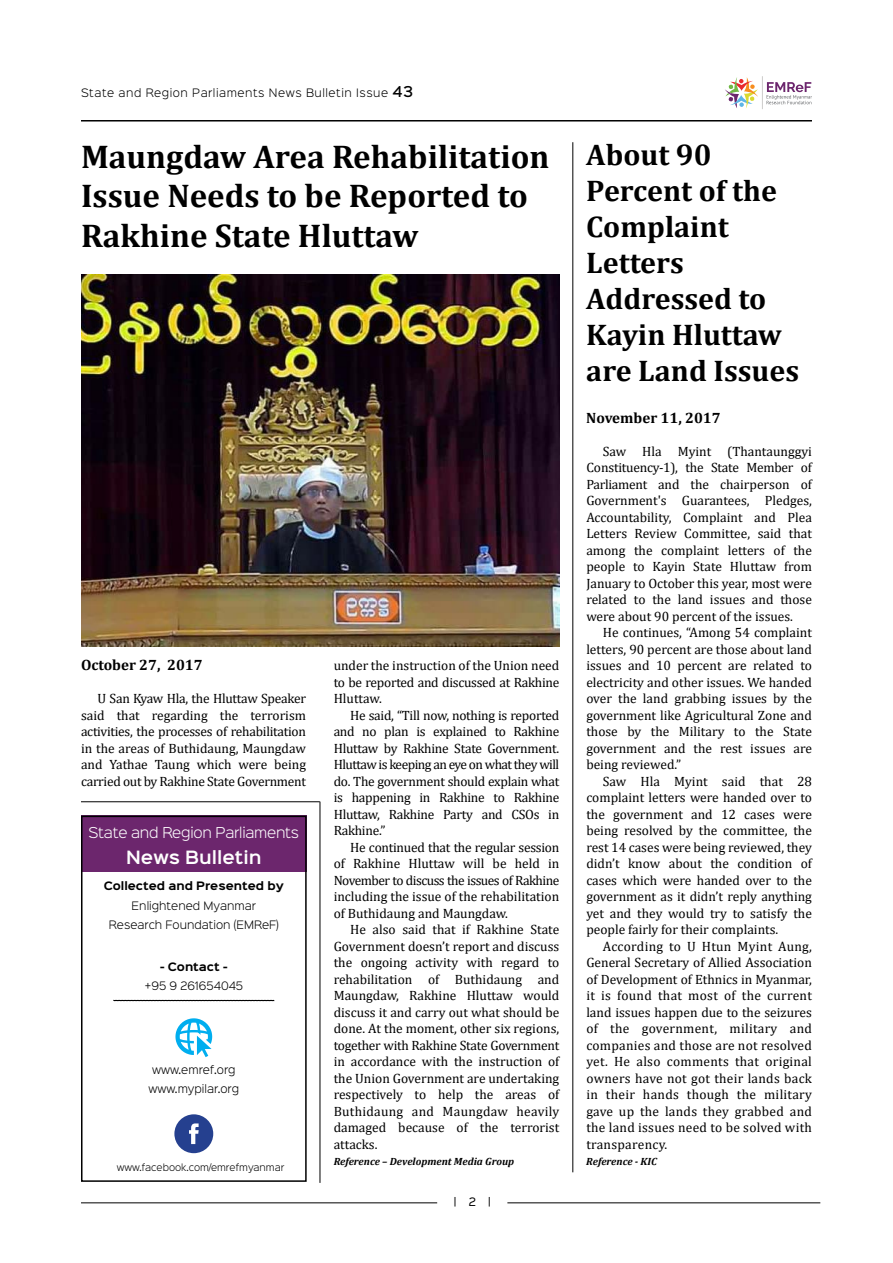
<style>
.page{position:relative;width:893px;height:1263px;background:#fff}
.page>*{position:absolute;margin:0;border:0;box-sizing:border-box;transform-origin:0 0}
.t1{font:700 33px/39.6px "Cambria";color:#000}
.t2{font:700 30px/36px "Cambria";color:#000}
.t3{font:600 16.5px "Sinkin Sans 600";color:#fff}
.t4{font:700 15px "Cambria";color:#000}
.t5{font:13.5px/16.5px "Cambria";color:#000;text-align:justify}
.t6{font:300 13.5px "Sinkin Sans 300";letter-spacing:-.02em;color:#fff}
.t7{font:300 10.5px/19.2px "Sinkin Sans 300";color:#000;text-align:center}
.t8{font:300 10.5px "Sinkin Sans 300";letter-spacing:.05em;color:#000}
.t9{font:italic 700 10.5px "Cambria";color:#000}
.t10{font:700 10.5px "Sinkin Sans 700";color:#000}
.t11{font:10.5px "Sinkin Sans 400";color:#000}
.t12{font:300 9px "Sinkin Sans 300";color:#000}
.s1{font-family:"Sinkin Sans 500";font-weight:500;font-size:13.5px}
</style>
<div class="page">
<hr style="left:81px;top:120px;width:731px;height:2px;background:#000">
<svg style="left:767px;top:82px;width:45px;height:22px"></svg>
<svg style="left:725px;top:77px;width:33px;height:31px"></svg>
<hr style="left:762px;top:76px;width:1px;height:33px;background:#cdcccb">
<hr style="left:81px;top:1202px;width:356px;height:1px;background:#000">
<hr style="left:507px;top:1202px;width:313px;height:1px;background:#000">
<div style="left:81px;top:816px;width:226px;height:56px;background:#6c266d"></div>
<div style="left:81px;top:816px;width:226px;height:366px;border:2px solid #000"></div>
<svg style="left:174px;top:1114px;width:39px;height:39px"></svg>
<svg style="left:175px;top:1018px;width:37px;height:39px"></svg>
<svg style="left:113px;top:1000px;width:161px;height:1px"></svg>
<hr style="left:320px;top:801px;width:1px;height:382px;background:#000">
<hr style="left:81px;top:801px;width:239px;height:1px;background:#000">
<img style="left:81px;top:274px;width:478px;height:372px">
<hr style="left:573px;top:142px;width:1px;height:1030px;background:#000">
<p class="t8" style="left:81px;top:84px;width:334px">State and Region Parliaments News Bulletin Issue <span class="s1">43</span></p>
<h1 class="t1" style="left:81px;top:136px;width:470px">Maungdaw Area Rehabilitation<br>Issue Needs to be Reported to<br>Rakhine State Hluttaw</h1>
<p class="t4" style="left:81px;top:654px;width:123px">October 27, 2017</p>
<p class="t5" style="left:81px;top:690px;width:227px;text-indent:16px">U San Kyaw Hla, the Hluttaw Speaker said that regarding the terrorism activities, the processes of rehabilitation in the areas of Buthidaung, Maungdaw and Yathae Taung which were being carried out by Rakhine State Government</p>
<p class="t6" style="left:89px;top:822px;width:212px">State and Region Parliaments</p>
<p class="t3" style="left:126px;top:842px;width:137px">News Bulletin</p>
<p class="t10" style="left:104px;top:880px;width:182px">Collected and Presented by</p>
<p class="t7" style="left:109px;top:895px;width:171px">Enlightened Myanmar<br>Research Foundation (EMReF)</p>
<p class="t10" style="left:160px;top:961px;width:69px">- Contact -</p>
<p class="t7" style="left:144px;top:975px;width:100px">+95 9 261654045</p>
<p class="t7" style="left:148px;top:1060px;width:92px;line-height:18.6px">www.emref.org www.mypilar.org</p>
<p class="t12" style="left:117px;top:1160px;width:169px">www.facebook.com/emrefmyanmar</p>
<p class="t5" style="left:334px;top:657px;width:227px">under the instruction of the Union need to be reported and discussed at Rakhine Hluttaw.</p>
<p class="t5" style="left:334px;top:707px;width:227px;text-indent:16px">He said, “Till now, nothing is reported and no plan is explained to Rakhine Hluttaw by Rakhine State Government.<br>Hluttaw is keeping an eye on what they will do. The government should explain what is happening in Rakhine to Rakhine Hluttaw, Rakhine Party and CSOs in Rakhine.”</p>
<p class="t5" style="left:334px;top:839px;width:227px;text-indent:16px">He continued that the regular session of Rakhine Hluttaw will be held in November to discuss the issues of Rakhine including the issue of the rehabilitation of Buthidaung and Maungdaw.</p>
<p class="t5" style="left:334px;top:921px;width:227px;text-indent:16px">He also said that if Rakhine State Government doesn’t report and discuss the ongoing activity with regard to rehabilitation of Buthidaung and Maungdaw, Rakhine Hluttaw would discuss it and carry out what should be done. At the moment, other six regions, together with Rakhine State Government in accordance with the instruction of the Union Government are undertaking respectively to help the areas of Buthidaung and Maungdaw heavily damaged because of the terrorist attacks.</p>
<p class="t9" style="left:334px;top:1154px;width:182px">Reference – Development Media Group</p>
<p class="t11" style="left:454px;top:1193px;width:39px">| 2 |</p>
<h2 class="t2" style="left:586px;top:136px;width:214px">About 90<br>Percent of the<br>Complaint<br>Letters<br>Addressed to<br>Kayin Hluttaw are Land Issues</h2>
<p class="t4" style="left:586px;top:407px;width:136px">November 11, 2017</p>
<p class="t5" style="left:586px;top:443px;width:227px;text-indent:16px">Saw Hla Myint (Thantaunggyi Constituency-1), the State Member of Parliament and the chairperson of Government's Guarantees, Pledges, Accountability, Complaint and Plea Letters Review Committee, said that among the complaint letters of the people to Kayin State Hluttaw from January to October this year, most were related to the land issues and those were about 90 percent of the issues.</p>
<p class="t5" style="left:586px;top:624px;width:227px;text-indent:16px">He continues, “Among 54 complaint letters, 90 percent are those about land issues and 10 percent are related to electricity and other issues. We handed over the land grabbing issues by the government like Agricultural Zone and those by the Military to the State government and the rest issues are being reviewed.”</p>
<p class="t5" style="left:586px;top:773px;width:227px;text-indent:16px">Saw Hla Myint said that 28 complaint letters were handed over to the government and 12 cases were being resolved by the committee, the rest 14 cases were being reviewed, they didn’t know about the condition of cases which were handed over to the government as it didn’t reply anything yet and they would try to satisfy the people fairly for their complaints.</p>
<p class="t5" style="left:586px;top:938px;width:227px;text-indent:16px">According to U Htun Myint Aung, General Secretary of Allied Association of Development of Ethnics in Myanmar, it is found that most of the current land issues happen due to the seizures of the government, military and companies and those are not resolved yet. He also comments that original owners have not got their lands back in their hands though the military gave up the lands they grabbed and the land issues need to be solved with transparency.</p>
<p class="t9" style="left:586px;top:1154px;width:72px">Reference - KIC</p>
</div>
